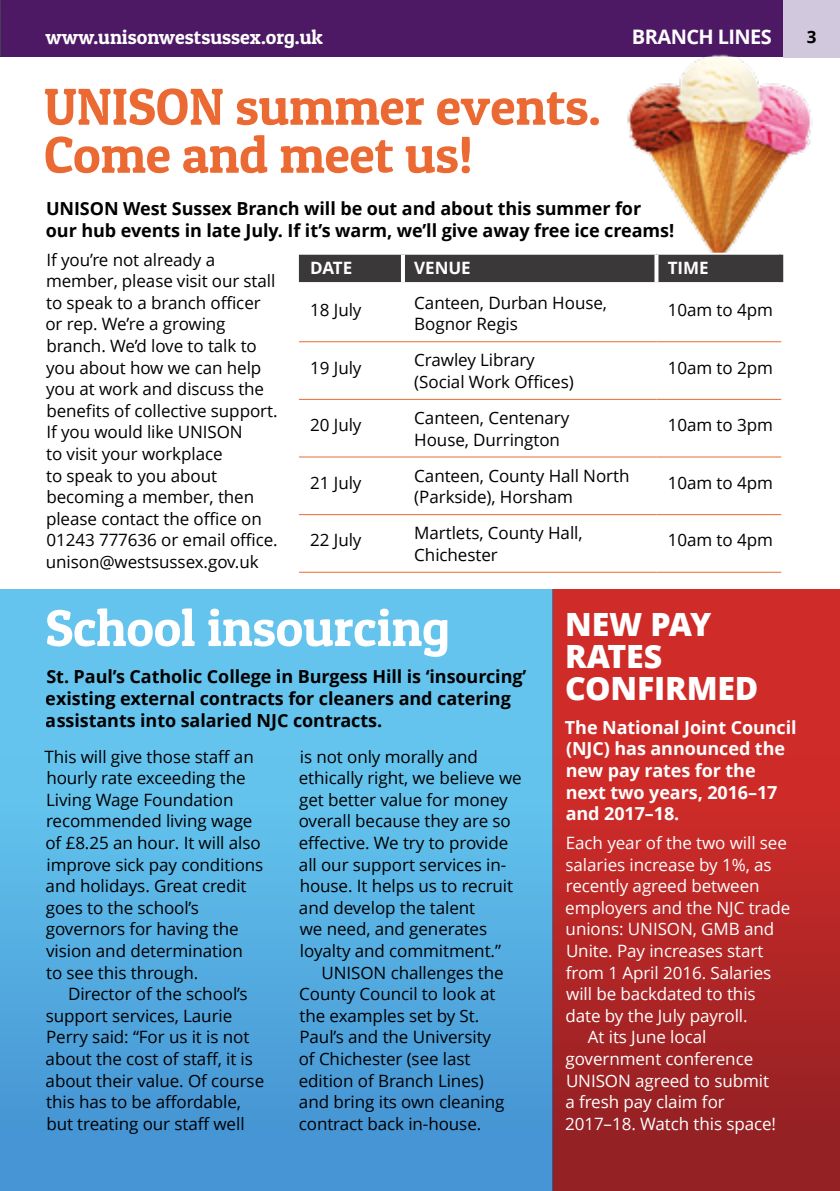
<style>
.page{position:relative;width:840px;height:1191px;background:#fff}
.page>*{position:absolute;margin:0;border:0;box-sizing:border-box;transform-origin:0 0}
.Heading{font:52px/48px "Patua One";letter-spacing:-.005em;color:#eb6932}
.Heading-2{font:52px "Patua One";letter-spacing:-.005em;color:#fff}
.Heading-3{font:800 32px/32px "Open Sans";letter-spacing:-.005em;color:#fff}
.t1{font:20px "Patua One";color:#fff}
.t2{font:700 20px "Open Sans";letter-spacing:-.03em;color:#fff}
.Introduction_paragra{font:700 18px/21.6px "Open Sans";letter-spacing:-.005em;color:#000}
.Introduction_paragra-2{font:700 18px/21.6px "Open Sans";letter-spacing:-.005em;color:#fff}
.Main_body_text{font:17px/21.6px "Open Sans";letter-spacing:-.005em;color:#000}
.Main_body_text-2{font:17px/21.6px "Open Sans";letter-spacing:-.005em;color:#fff}
.Main_body_text-3{font:700 17px "Open Sans";letter-spacing:-.005em;color:#fff}
.t3{font:700 17px "Open Sans";color:#000}
</style>
<div class="page">
<div style="left:0;top:0;width:782px;height:57px;background:#4d1965"></div>
<div style="left:782px;top:0;width:57px;height:57px;background:#d2c8de"></div>
<div style="left:552px;top:589px;width:287px;height:602px;background:#cf2c29"></div>
<div style="left:0;top:589px;width:552px;height:602px;background:#64c4ed"></div>
<svg style="left:0;top:756px;width:839px;height:435px"></svg>
<img style="left:627px;top:32px;width:210px;height:234px">
<div style="left:299px;top:255px;width:479px;height:27px;background:#3a3838"></div>
<hr style="left:403px;top:253px;width:253px;height:2px;background:#fff">
<hr style="left:656px;top:253px;width:126px;height:2px;background:#fff">
<hr style="left:401px;top:255px;width:4px;height:27px;background:#fff">
<svg style="left:654px;top:255px;width:4px;height:27px"></svg>
<hr style="left:299px;top:341px;width:104px;height:1px;background:#eb6932">
<hr style="left:403px;top:341px;width:253px;height:1px;background:#eb6932">
<hr style="left:656px;top:341px;width:124px;height:1px;background:#eb6932">
<hr style="left:299px;top:399px;width:104px;height:1px;background:#eb6932">
<hr style="left:403px;top:399px;width:253px;height:1px;background:#eb6932">
<hr style="left:656px;top:399px;width:124px;height:1px;background:#eb6932">
<hr style="left:299px;top:456px;width:104px;height:1px;background:#eb6932">
<hr style="left:403px;top:456px;width:253px;height:1px;background:#eb6932">
<hr style="left:656px;top:456px;width:124px;height:1px;background:#eb6932">
<hr style="left:299px;top:514px;width:104px;height:1px;background:#eb6932">
<hr style="left:403px;top:514px;width:253px;height:1px;background:#eb6932">
<hr style="left:656px;top:514px;width:124px;height:1px;background:#eb6932">
<hr style="left:299px;top:572px;width:104px;height:1px;background:#eb6932">
<hr style="left:403px;top:572px;width:253px;height:1px;background:#eb6932">
<hr style="left:656px;top:572px;width:124px;height:1px;background:#eb6932">
<hr style="left:778px;top:255px;width:4px;height:27px;background:#3a3838">
<img style="left:0;top:417px;width:1px;height:410px">
<p class="t1" style="left:45px;top:25px;width:279px">www.unisonwestsussex.org.uk</p>
<p class="t2" style="left:631px;top:26px;width:141px">BRANCH LINES</p>
<p class="t3" style="left:806px;top:27px;width:11px">3</p>
<p class="Heading" style="left:44px;top:81px;width:558px">UNISON summer events.<br>Come and meet us!</p>
<p class="Introduction_paragra" style="left:46px;top:198px;width:629px">UNISON West Sussex Branch will be out and about this summer for our hub events in late July. If it’s warm, we’ll give away free ice creams!</p>
<p class="Main_body_text" style="left:45px;top:249px;width:234px">If you’re not already a member, please visit our stall to speak to a branch officer or rep. We’re a growing branch. We’d love to talk to you about how we can help you at work and discuss the benefits of collective support.<br>If you would like UNISON<br>to visit your workplace<br>to speak to you about becoming a member, then please contact the office on<br>01243 777636 or email office. unison@westsussex.gov.uk</p>
<p class="Main_body_text-3" style="left:310px;top:258px;width:43px">DATE</p>
<p class="Main_body_text-3" style="left:414px;top:258px;width:58px">VENUE</p>
<p class="Main_body_text-3" style="left:667px;top:258px;width:42px">TIME</p>
<p class="Main_body_text" style="left:310px;top:299px;width:53px">18 July</p>
<p class="Main_body_text" style="left:414px;top:292px;width:194px">Canteen, Durban House,<br>Bognor Regis</p>
<p class="Main_body_text" style="left:667px;top:299px;width:106px">10am to 4pm</p>
<p class="Main_body_text" style="left:310px;top:357px;width:53px">19 July</p>
<p class="Main_body_text" style="left:414px;top:350px;width:161px">Crawley Library (Social Work Offices)</p>
<p class="Main_body_text" style="left:667px;top:357px;width:106px">10am to 2pm</p>
<p class="Main_body_text" style="left:310px;top:414px;width:53px">20 July</p>
<p class="Main_body_text" style="left:414px;top:407px;width:156px">Canteen, Centenary<br>House, Durrington</p>
<p class="Main_body_text" style="left:667px;top:414px;width:106px">10am to 3pm</p>
<p class="Main_body_text" style="left:310px;top:472px;width:53px">21 July</p>
<p class="Main_body_text" style="left:414px;top:465px;width:216px">Canteen, County Hall North (Parkside), Horsham</p>
<p class="Main_body_text" style="left:667px;top:472px;width:106px">10am to 4pm</p>
<p class="Main_body_text" style="left:310px;top:530px;width:53px">22 July</p>
<p class="Main_body_text" style="left:414px;top:522px;width:170px">Martlets, County Hall,<br>Chichester</p>
<p class="Main_body_text" style="left:667px;top:530px;width:106px">10am to 4pm</p>
<p class="Heading-2" style="left:45px;top:595px;width:406px">School insourcing</p>
<p class="Introduction_paragra" style="left:46px;top:666px;width:482px">St. Paul’s Catholic College in Burgess Hill is ‘insourcing’ existing external contracts for cleaners and catering assistants into salaried NJC contracts.</p>
<p class="Main_body_text" style="left:44px;top:746px;width:220px">This will give those staff an hourly rate exceeding the<br>Living Wage Foundation recommended living wage of £8.25 an hour. It will also improve sick pay conditions and holidays. Great credit goes to the school’s governors for having the vision and determination<br>to see this through.</p>
<p class="Main_body_text" style="left:46px;top:983px;width:220px;text-indent:22px">Director of the school’s support services, Laurie<br>Perry said: “For us it is not about the cost of staff, it is about their value. Of course this has to be affordable, but treating our staff well</p>
<p class="Main_body_text" style="left:298px;top:746px;width:224px">is not only morally and ethically right, we believe we get better value for money overall because they are so effective. We try to provide all our support services in&shy;house. It helps us to recruit and develop the talent<br>we need, and generates loyalty and commitment.”</p>
<p class="Main_body_text" style="left:298px;top:962px;width:207px;text-indent:23px">UNISON challenges the<br>County Council to look at the examples set by St.<br>Paul’s and the University of Chichester (see last edition of Branch Lines) and bring its own cleaning contract back in-house.</p>
<p class="Heading-3" style="left:565px;top:608px;width:195px">NEW PAY<br>RATES<br>CONFIRMED</p>
<p class="Introduction_paragra-2" style="left:564px;top:716px;width:233px">The National Joint Council (NJC) has announced the new pay rates for the next two years, 2016–17 and 2017–18.</p>
<p class="Main_body_text-2" style="left:565px;top:832px;width:226px">Each year of the two will see salaries increase by 1%, as recently agreed between employers and the NJC trade unions: UNISON, GMB and<br>Unite. Pay increases start from 1 April 2016. Salaries will be backdated to this date by the July payroll.</p>
<p class="Main_body_text-2" style="left:564px;top:1026px;width:212px;text-indent:23px">At its June local government conference<br>UNISON agreed to submit a fresh pay claim for<br>2017–18. Watch this space!</p>
</div>
